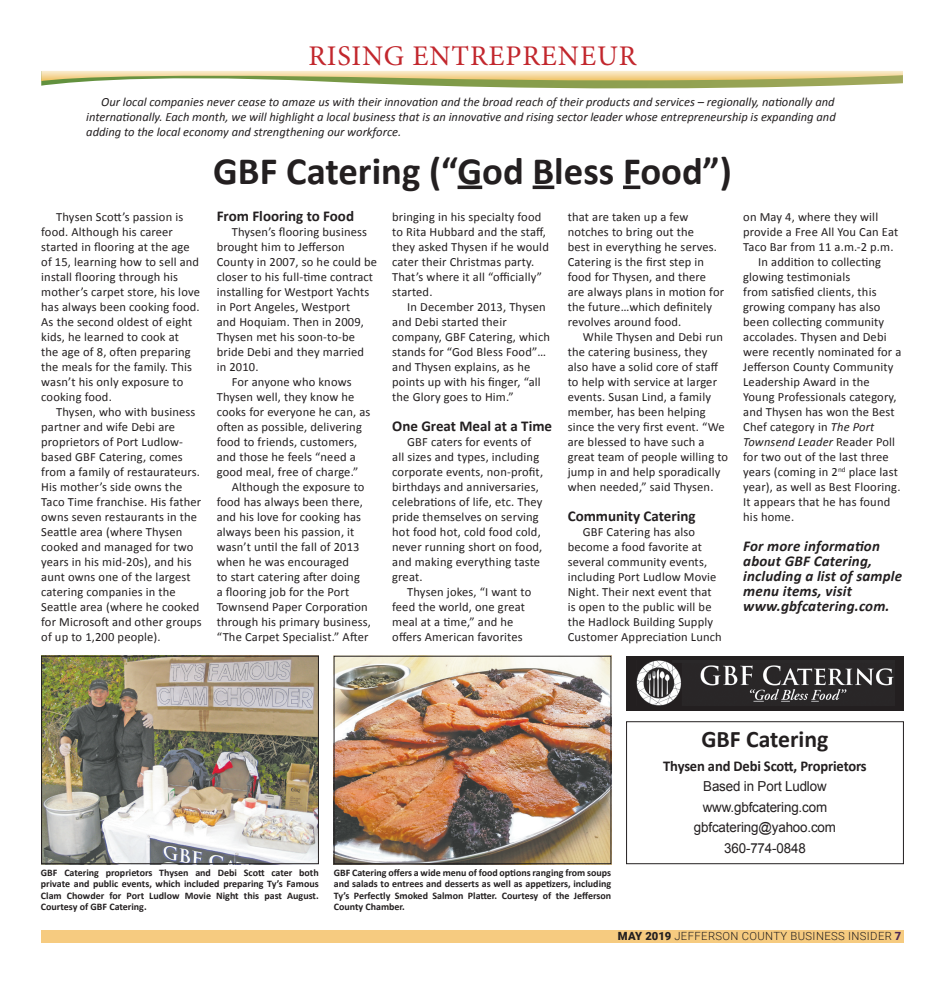
<style>
.page{position:relative;width:945px;height:990px;background:#fff}
.page>*{position:absolute;margin:0;border:0;box-sizing:border-box;transform-origin:0 0}
.t1{font:700 38.75px "Calibri";color:#231f20}
.t2{font:28.5px "Minion Pro";letter-spacing:.03em;color:#c2272d}
.t3{font:700 23.75px "Calibri";color:#231f20}
.t4{font:italic 700 15px/15px "Calibri";letter-spacing:.015em;color:#231f20}
.t5{font:700 15px "Calibri";letter-spacing:-.005em;color:#231f20}
.t6{font:13.75px/20.6px "Arial";letter-spacing:-.01em;color:#231f20;text-align:center}
.t7{font:12.5px/15px "Calibri";letter-spacing:.015em;color:#231f20}
.t8{font:italic 12.5px/15px "Calibri";color:#231f20;text-align:justify}
.t9{font:300 11.25px "Roboto";letter-spacing:.035em;color:#231f20}
.t10{font:700 10px/11.2px "Calibri";color:#231f20;text-align:justify}
.s1{font-style:italic}
.s2{font-style:normal}
.s3{font-weight:900}
.s4{font-weight:900;color:#4e2754}
</style>
<div class="page">
<div style="left:41px;top:930px;width:863px;height:12px;background:#f6cb80"></div>
<svg style="left:41px;top:71px;width:862px;height:18px"></svg>
<div style="left:626px;top:721px;width:278px;height:143px;border:1px solid #231f20"></div>
<hr style="left:458px;top:186px;width:24px;height:3px;background:#231f20">
<hr style="left:533px;top:186px;width:21px;height:3px;background:#231f20">
<hr style="left:623px;top:186px;width:17px;height:3px;background:#231f20">
<img style="left:43px;top:658px;width:274px;height:204px">
<div style="left:41px;top:656px;width:278px;height:208px;border:1px solid #231f20"></div>
<img style="left:336px;top:658px;width:273px;height:204px">
<div style="left:334px;top:656px;width:277px;height:208px;border:1px solid #231f20"></div>
<div style="left:626px;top:656px;width:278px;height:55px;background:#231f20"></div>
<img style="left:636px;top:661px;width:258px;height:45px">
<h2 class="t2" style="left:308px;top:36px;width:330px">RISING ENTREPRENEUR</h2>
<p class="t8" style="left:86px;top:94px;width:751px;text-indent:15px">Our local companies never cease to amaze us with their innovation and the broad reach of their products and services – regionally, nationally and internationally. Each month, we will highlight a local business that is an innovative and rising sector leader whose entrepreneurship is expanding and adding to the local economy and strengthening our workforce.</p>
<h1 class="t1" style="left:213px;top:147px;width:520px">GBF Catering (“God Bless Food”)</h1>
<p class="t7" style="left:41px;top:209px;width:160px;text-indent:15px">Thysen Scott’s passion is food. Although his career started in flooring at the age of 15, learning how to sell and install flooring through his mother’s carpet store, his love has always been cooking food.<br>As the second oldest of eight kids, he learned to cook at<br>the age of 8, often preparing the meals for the family. This wasn’t his only exposure to cooking food.</p>
<p class="t7" style="left:41px;top:404px;width:162px;text-indent:15px">Thysen, who with business partner and wife Debi are proprietors of Port Ludlow&shy;based GBF Catering, comes from a family of restaurateurs.<br>His mother’s side owns the<br>Taco Time franchise. His father owns seven restaurants in the<br>Seattle area (where Thysen cooked and managed for two years in his mid-20s), and his aunt owns one of the largest catering companies in the<br>Seattle area (where he cooked for Microsoft and other groups of up to 1,200 people).</p>
<p class="t5" style="left:217px;top:207px;width:139px">From Flooring to Food</p>
<p class="t7" style="left:232px;top:224px;width:137px">Thysen’s flooring business</p>
<p class="t7" style="left:217px;top:239px;width:129px">brought him to Jefferson</p>
<p class="t7" style="left:217px;top:254px;width:162px">County in 2007, so he could be</p>
<p class="t7" style="left:217px;top:269px;width:158px">closer to his full-time contract</p>
<p class="t7" style="left:217px;top:284px;width:154px">installing for Westport Yachts</p>
<p class="t7" style="left:217px;top:299px;width:135px">in Port Angeles, Westport</p>
<p class="t7" style="left:217px;top:314px;width:149px">and Hoquiam. Then in 2009,</p>
<p class="t7" style="left:217px;top:329px;width:140px">Thysen met his soon-to-be</p>
<p class="t7" style="left:217px;top:344px;width:149px">bride Debi and they married</p>
<p class="t7" style="left:217px;top:359px;width:43px">in 2010.</p>
<p class="t7" style="left:232px;top:374px;width:121px">For anyone who knows</p>
<p class="t7" style="left:217px;top:389px;width:139px">Thysen well, they know he</p>
<p class="t7" style="left:217px;top:404px;width:155px">cooks for everyone he can, as</p>
<p class="t7" style="left:217px;top:419px;width:147px">often as possible, delivering</p>
<p class="t7" style="left:217px;top:434px;width:142px">food to friends, customers,</p>
<p class="t7" style="left:217px;top:449px;width:141px">and those he feels “need a</p>
<p class="t7" style="left:217px;top:464px;width:143px">good meal, free of charge.”</p>
<p class="t7" style="left:232px;top:479px;width:134px">Although the exposure to</p>
<p class="t7" style="left:217px;top:494px;width:148px">food has always been there,</p>
<p class="t7" style="left:217px;top:509px;width:146px">and his love for cooking has</p>
<p class="t7" style="left:217px;top:524px;width:139px">always been his passion, it</p>
<p class="t7" style="left:217px;top:539px;width:144px">wasn’t until the fall of 2013</p>
<p class="t7" style="left:217px;top:554px;width:134px">when he was encouraged</p>
<p class="t7" style="left:217px;top:569px;width:145px">to start catering after doing</p>
<p class="t7" style="left:217px;top:584px;width:134px">a flooring job for the Port</p>
<p class="t7" style="left:217px;top:599px;width:152px">Townsend Paper Corporation</p>
<p class="t7" style="left:217px;top:614px;width:156px">through his primary business,</p>
<p class="t7" style="left:217px;top:629px;width:153px">“The Carpet Specialist.” After</p>
<p class="t7" style="left:568px;top:209px;width:158px">that are taken up a few notches to bring out the<br>best in everything he serves.<br>Catering is the first step in food for Thysen, and there are always plans in motion for the future…which definitely revolves around food.</p>
<p class="t7" style="left:568px;top:329px;width:162px;text-indent:15px">While Thysen and Debi run the catering business, they also have a solid core of staff to help with service at larger events. Susan Lind, a family member, has been helping since the very first event. “We are blessed to have such a great team of people willing to jump in and help sporadically when needed,” said Thysen.</p>
<p class="t5" style="left:568px;top:507px;width:129px">Community Catering</p>
<p class="t7" style="left:568px;top:524px;width:156px;text-indent:15px">GBF Catering has also become a food favorite at several community events, including Port Ludlow Movie<br>Night. Their next event that is open to the public will be the Hadlock Building Supply<br>Customer Appreciation Lunch</p>
<p class="t7" style="left:392px;top:209px;width:158px">bringing in his specialty food to Rita Hubbard and the staff, they asked Thysen if he would cater their Christmas party.<br>That’s where it all “officially” started.</p>
<p class="t7" style="left:392px;top:299px;width:159px;text-indent:15px">In December 2013, Thysen and Debi started their company, GBF Catering, which stands for “God Bless Food”… and Thysen explains, as he points up with his finger, “all the Glory goes to Him.”</p>
<p class="t5" style="left:392px;top:417px;width:161px">One Great Meal at a Time</p>
<p class="t7" style="left:392px;top:434px;width:152px;text-indent:15px">GBF caters for events of all sizes and types, including corporate events, non-profit, birthdays and anniversaries, celebrations of life, etc. They pride themselves on serving hot food hot, cold food cold, never running short on food, and making everything taste great.</p>
<p class="t7" style="left:392px;top:584px;width:141px;text-indent:15px">Thysen jokes, “I want to feed the world, one great meal at a time,” and he offers American favorites</p>
<p class="t7" style="left:743px;top:209px;width:136px">on May 4, where they will</p>
<p class="t7" style="left:743px;top:224px;width:157px">provide a Free All You Can Eat</p>
<p class="t7" style="left:743px;top:239px;width:152px">Taco Bar from 11 a.m.-2 p.m.</p>
<p class="t7" style="left:758px;top:254px;width:124px">In addition to collecting</p>
<p class="t7" style="left:743px;top:269px;width:109px">glowing testimonials</p>
<p class="t7" style="left:743px;top:284px;width:135px">from satisfied clients, this</p>
<p class="t7" style="left:743px;top:299px;width:139px">growing company has also</p>
<p class="t7" style="left:743px;top:314px;width:142px">been collecting community</p>
<p class="t7" style="left:743px;top:329px;width:145px">accolades. Thysen and Debi</p>
<p class="t7" style="left:743px;top:344px;width:160px">were recently nominated for a</p>
<p class="t7" style="left:743px;top:359px;width:152px">Jefferson County Community</p>
<p class="t7" style="left:743px;top:374px;width:128px">Leadership Award in the</p>
<p class="t7" style="left:743px;top:389px;width:155px">Young Professionals category,</p>
<p class="t7" style="left:743px;top:404px;width:153px">and Thysen has won the Best</p>
<p class="t7" style="left:743px;top:419px;width:133px">Chef category in <span class="s1">The Port</span></p>
<p class="t8" style="left:743px;top:434px;width:153px">Townsend Leader <span class="s2">Reader Poll</span></p>
<p class="t7" style="left:743px;top:449px;width:147px">for two out of the last three</p>
<p class="t7" style="left:743px;top:464px;width:156px">years (coming in 2<sup>nd</sup> place last</p>
<p class="t7" style="left:743px;top:479px;width:159px">year), as well as Best Flooring.</p>
<p class="t7" style="left:743px;top:494px;width:149px">It appears that he has found</p>
<p class="t7" style="left:743px;top:509px;width:52px">his home.</p>
<p class="t4" style="left:743px;top:538px;width:160px">For more information about GBF Catering, including a list of sample menu items, visit www.gbfcatering.com.</p>
<p class="t10" style="left:41px;top:867px;width:279px">GBF Catering proprietors Thysen and Debi Scott cater both private and public events, which included preparing Ty’s Famous Clam Chowder for Port Ludlow Movie Night this past August.<br>Courtesy of GBF Catering.</p>
<p class="t10" style="left:334px;top:867px;width:279px">GBF Catering offers a wide menu of food options ranging from soups and salads to entrees and desserts as well as appetizers, including Ty’s Perfectly Smoked Salmon Platter. Courtesy of the Jefferson County Chamber.</p>
<h3 class="t3" style="left:702px;top:725px;width:128px">GBF Catering</h3>
<p class="t5" style="left:663px;top:756px;width:205px">Thysen and Debi Scott, Proprietors</p>
<p class="t6" style="left:694px;top:776px;width:144px">Based in Port Ludlow www.gbfcatering.com gbfcatering@yahoo.com<br>360-774-0848</p>
<p class="t9" style="left:618px;top:928px;width:285px"><span class="s3">MAY 2019</span> JEFFERSON COUNTY BUSINESS I NSIDER <span class="s4">7</span></p>
</div>
